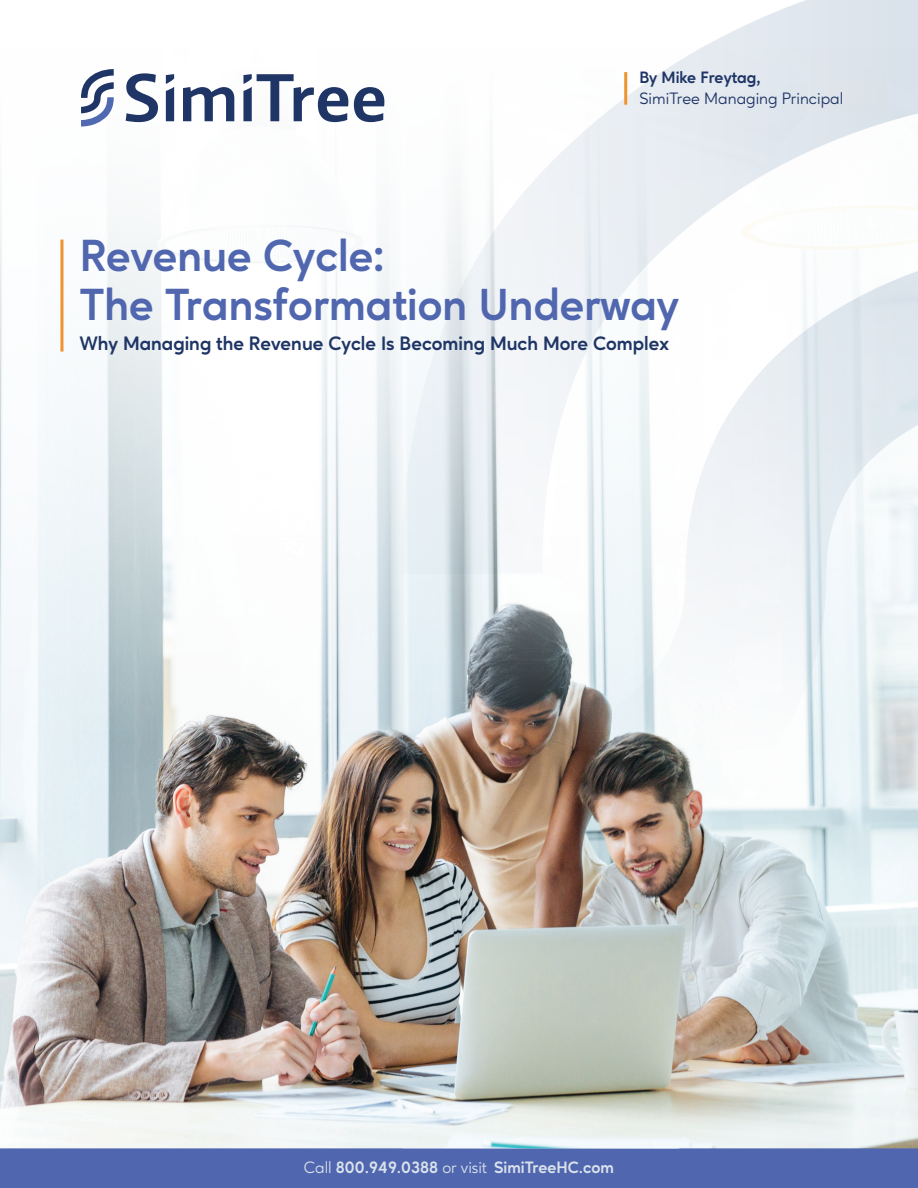
<style>
.page{position:relative;width:918px;height:1188px;background:#fff}
.page>*{position:absolute;margin:0;border:0;box-sizing:border-box;transform-origin:0 0}
.t1{font:700 45px/48.8px "Ageo";color:#5067af}
.t2{font:700 19.5px "Ageo";color:#1e3565}
.t3{font:700 16.5px "Ageo";color:#dae2eb}
.t4{font:16.5px "Ageo";color:#1e3465}
.t5{font:700 16.5px "Ageo";color:#1e3465}
.s1{font-weight:400}
</style>
<div class="page">
<div style="left:0;top:1148px;width:918px;height:40px;background:#5067af"></div>
<img style="left:0;top:0;width:918px;height:1148px">
<svg style="left:126px;top:73px;width:32px;height:49px"></svg>
<svg style="left:183px;top:87px;width:51px;height:34px"></svg>
<svg style="left:354px;top:87px;width:30px;height:35px"></svg>
<svg style="left:166px;top:74px;width:8px;height:47px"></svg>
<svg style="left:243px;top:74px;width:105px;height:48px"></svg>
<svg style="left:81px;top:69px;width:33px;height:58px"></svg>
<hr style="left:60px;top:240px;width:3px;height:112px;background:#ef932e">
<hr style="left:624px;top:72px;width:3px;height:33px;background:#ef932e">
<p class="t5" style="left:639px;top:68px;width:123px">By Mike Freytag,</p>
<p class="t4" style="left:639px;top:89px;width:205px">SimiTree Managing Principal</p>
<h1 class="t1" style="left:80px;top:231px;width:601px">Revenue Cycle:<br>The Transformation Underway</h1>
<p class="t2" style="left:80px;top:332px;width:591px">Why Managing the Revenue Cycle Is Becoming Much More Complex</p>
<p class="t3" style="left:304px;top:1158px;width:312px"><span class="s1">Call</span> 800.949.0388 <span class="s1">or visit</span> SimiTreeHC.com</p>
</div>
